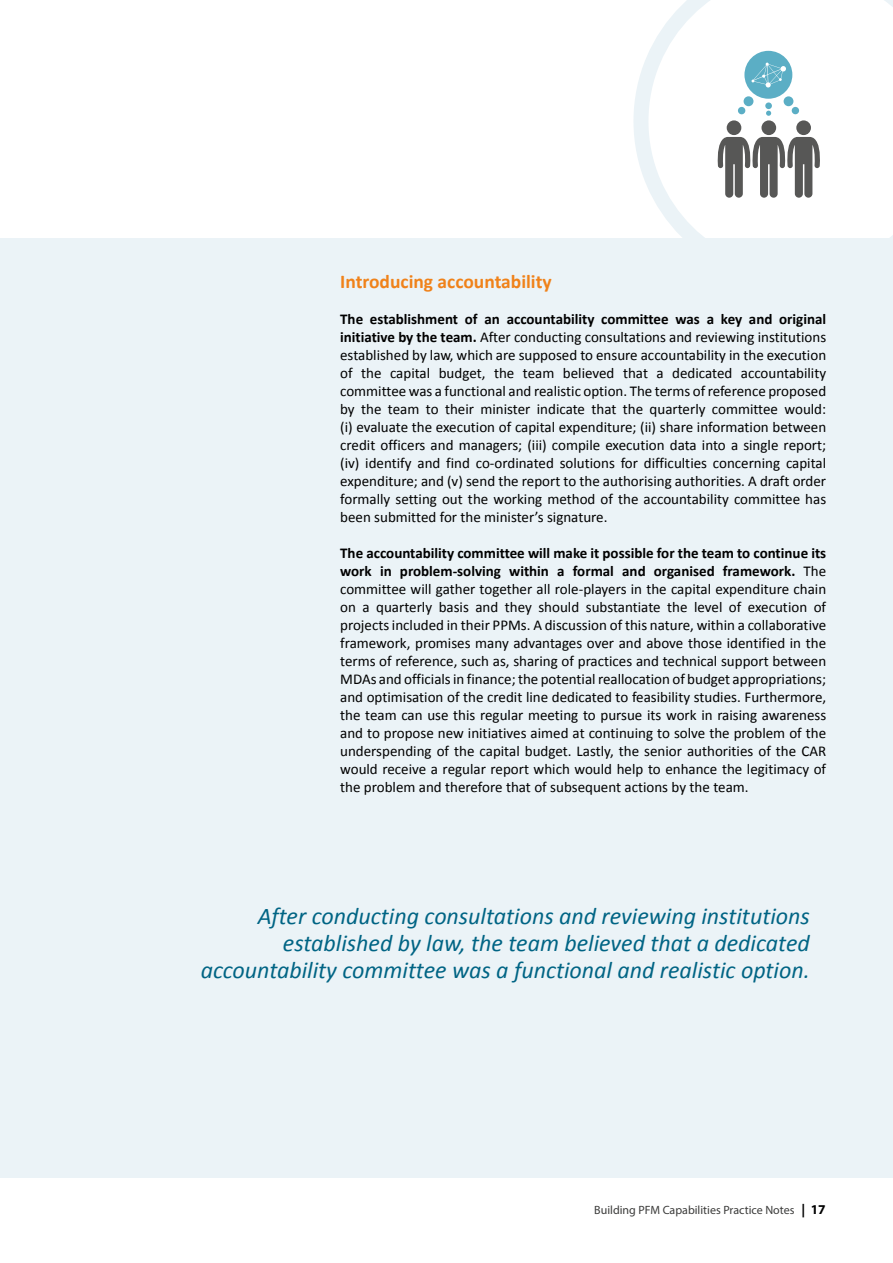
<style>
.page{position:relative;width:893px;height:1263px;background:#fff}
.page>*{position:absolute;margin:0;border:0;box-sizing:border-box;transform-origin:0 0}
.t1{font:italic 24px/27px "Calibri";color:#006484;text-align:right}
.t2{font:700 19.5px "Calibri";color:#f0821a}
.t3{font:15px/18px "Calibri";color:#000;text-align:justify}
.t4{font:12px "Myriad Pro";color:#3c3c3b}
.s1{font-weight:700}
.s2{font-weight:700;font-size:13.5px;color:#000}
</style>
<div class="page">
<div style="left:0;top:238px;width:893px;height:940px;background:#ebf3f7"></div>
<svg style="left:633px;top:0;width:260px;height:238px"></svg>
<div style="left:727px;top:120px;width:14px;height:15px;background:#575756;border-radius:50%"></div>
<div style="left:761px;top:120px;width:15px;height:15px;background:#575756;border-radius:50%"></div>
<svg style="left:717px;top:137px;width:103px;height:61px"></svg>
<div style="left:796px;top:120px;width:15px;height:15px;background:#575756;border-radius:50%"></div>
<div style="left:744px;top:51px;width:48px;height:48px;background:#5baec5;border-radius:50%"></div>
<div style="left:744px;top:96px;width:9px;height:10px;background:#5baec5;border-radius:50%"></div>
<div style="left:738px;top:107px;width:7px;height:7px;background:#5baec5;border-radius:50%"></div>
<div style="left:784px;top:96px;width:9px;height:10px;background:#5baec5;border-radius:50%"></div>
<div style="left:792px;top:107px;width:7px;height:7px;background:#5baec5;border-radius:50%"></div>
<div style="left:765px;top:102px;width:7px;height:7px;background:#5baec5;border-radius:50%"></div>
<svg style="left:766px;top:111px;width:5px;height:5px"></svg>
<svg style="left:751px;top:63px;width:35px;height:25px"></svg>
<h2 class="t2" style="left:340px;top:269px;width:213px">Introducing accountability</h2>
<p class="t3" style="left:340px;top:310px;width:488px"><span class="s1">The establishment of an accountability committee was a key and original initiative by the team.</span> After conducting consultations and reviewing institutions established by law, which are supposed to ensure accountability in the execution of the capital budget, the team believed that a dedicated accountability committee was a functional and realistic option. The terms of reference proposed by the team to their minister indicate that the quarterly committee would: (i) evaluate the execution of capital expenditure; (ii) share information between credit officers and managers; (iii) compile execution data into a single report; (iv) identify and find co-ordinated solutions for difficulties concerning capital expenditure; and (v) send the report to the authorising authorities. A draft order formally setting out the working method of the accountability committee has been submitted for the minister’s signature.</p>
<p class="t3" style="left:340px;top:544px;width:488px"><span class="s1">The accountability committee will make it possible for the team to continue its work in problem-solving within a formal and organised framework.</span> The committee will gather together all role-players in the capital expenditure chain on a quarterly basis and they should substantiate the level of execution of projects included in their PPMs. A discussion of this nature, within a collaborative framework, promises many advantages over and above those identified in the terms of reference, such as, sharing of practices and technical support between MDAs and officials in finance; the potential reallocation of budget appropriations; and optimisation of the credit line dedicated to feasibility studies. Furthermore, the team can use this regular meeting to pursue its work in raising awareness and to propose new initiatives aimed at continuing to solve the problem of the underspending of the capital budget. Lastly, the senior authorities of the CAR would receive a regular report which would help to enhance the legitimacy of the problem and therefore that of subsequent actions by the team.</p>
<h1 class="t1" style="left:201px;top:901px;width:611px">After conducting consultations and reviewing institutions established by law, the team believed that a dedicated accountability committee was a functional and realistic option.</h1>
<p class="t4" style="left:594px;top:1202px;width:233px">Building PFM Capabilities Practice Notes <span class="s2">| 17</span></p>
</div>
